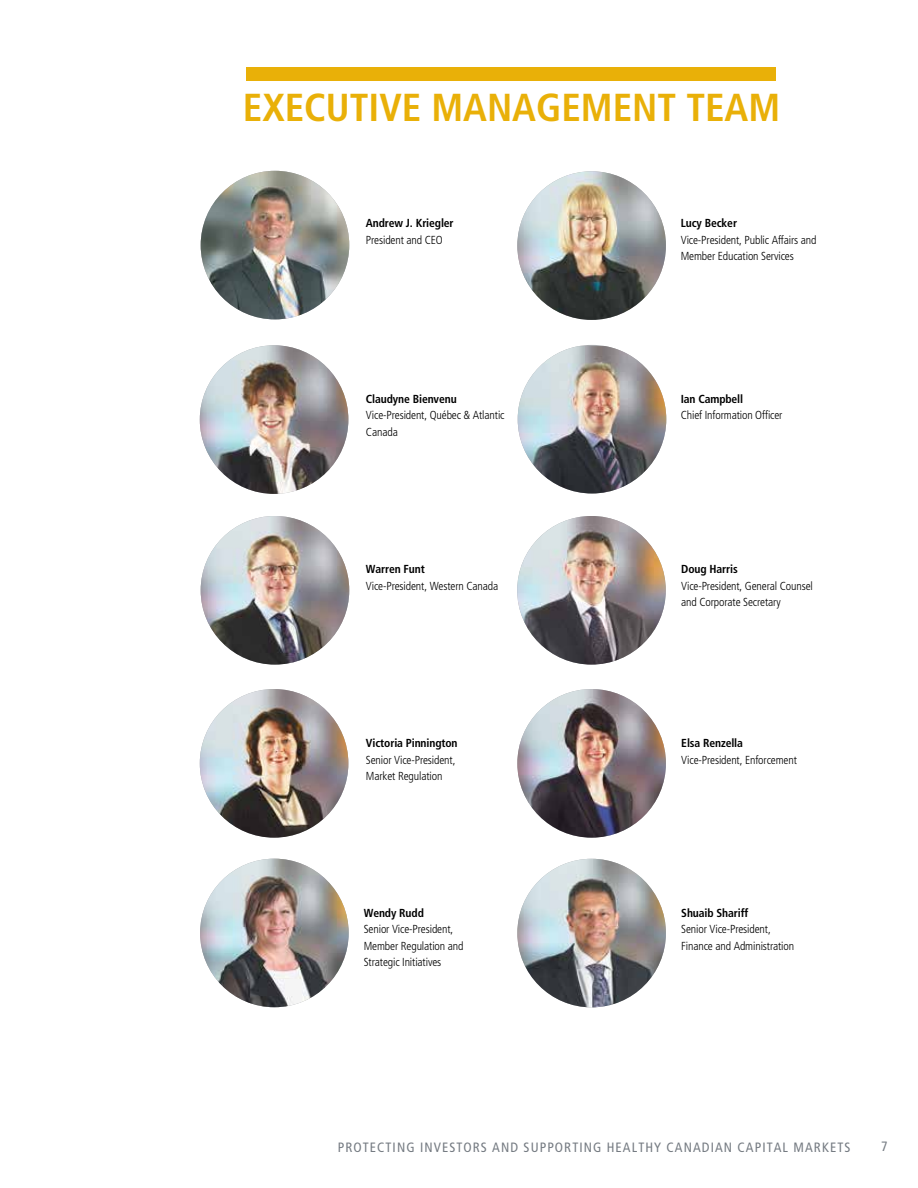
<style>
.page{position:relative;width:918px;height:1188px;background:#fff}
.page>*{position:absolute;margin:0;border:0;box-sizing:border-box;transform-origin:0 0}
.t1{font:700 condensed 39px "Frutiger";color:#e9b008}
.t2{font:condensed 13.5px "Frutiger";letter-spacing:.08em;color:#757b82}
.t3{font:300 condensed 11.7px/16.5px "Frutiger";letter-spacing:-.01em;color:#000}
.t4{font:700 condensed 11.7px "Frutiger";letter-spacing:-.01em;color:#000}
</style>
<div class="page">
<img style="left:200px;top:859px;width:149px;height:148px;border-radius:74px">
<img style="left:517px;top:516px;width:149px;height:149px;border-radius:74px">
<div style="left:246px;top:68px;width:529px;height:13px;background:#e9b008"></div>
<img style="left:517px;top:689px;width:149px;height:149px;border-radius:74px">
<img style="left:200px;top:345px;width:148px;height:149px;border-radius:74px">
<img style="left:200px;top:689px;width:148px;height:149px;border-radius:74px">
<img style="left:517px;top:859px;width:149px;height:148px;border-radius:74px">
<img style="left:201px;top:171px;width:148px;height:148px;border-radius:74px">
<img style="left:517px;top:171px;width:149px;height:149px;border-radius:74px">
<img style="left:201px;top:516px;width:148px;height:149px;border-radius:74px">
<img style="left:518px;top:346px;width:148px;height:148px">
<h1 class="t1" style="left:243px;top:85px;width:539px">EXECUTIVE MANAGEMENT TEAM</h1>
<p class="t4" style="left:366px;top:216px;width:89px">Andrew J. Kriegler</p>
<p class="t3" style="left:366px;top:231px;width:78px">President and CEO</p>
<p class="t4" style="left:366px;top:392px;width:92px">Claudyne Bienvenu</p>
<p class="t3" style="left:366px;top:407px;width:140px">Vice-President, Québec &amp; Atlantic<br>Canada</p>
<p class="t4" style="left:366px;top:562px;width:60px">Warren Funt</p>
<p class="t3" style="left:366px;top:578px;width:134px">Vice-President, Western Canada</p>
<p class="t4" style="left:366px;top:736px;width:93px">Victoria Pinnington</p>
<p class="t3" style="left:366px;top:751px;width:91px">Senior Vice-President,<br>Market Regulation</p>
<p class="t4" style="left:364px;top:906px;width:62px">Wendy Rudd</p>
<p class="t3" style="left:364px;top:921px;width:101px">Senior Vice-President,<br>Member Regulation and<br>Strategic Initiatives</p>
<p class="t4" style="left:681px;top:216px;width:58px">Lucy Becker</p>
<p class="t3" style="left:681px;top:231px;width:137px">Vice-President, Public Affairs and<br>Member Education Services</p>
<p class="t4" style="left:681px;top:392px;width:64px">Ian Campbell</p>
<p class="t3" style="left:681px;top:407px;width:103px">Chief Information Officer</p>
<p class="t4" style="left:681px;top:562px;width:58px">Doug Harris</p>
<p class="t3" style="left:681px;top:578px;width:133px">Vice-President, General Counsel and Corporate Secretary</p>
<p class="t4" style="left:681px;top:736px;width:63px">Elsa Renzella</p>
<p class="t3" style="left:681px;top:751px;width:117px">Vice-President, Enforcement</p>
<p class="t4" style="left:681px;top:906px;width:68px">Shuaib Shariff</p>
<p class="t3" style="left:681px;top:921px;width:114px">Senior Vice-President,<br>Finance and Administration</p>
<p class="t2" style="left:338px;top:1139px;width:514px">PROTECTING INVESTORS AND SUPPORTING HEALTHY CANADIAN CAPITAL MARKETS</p>
<p class="t2" style="left:881px;top:1139px;width:8px">7</p>
</div>
